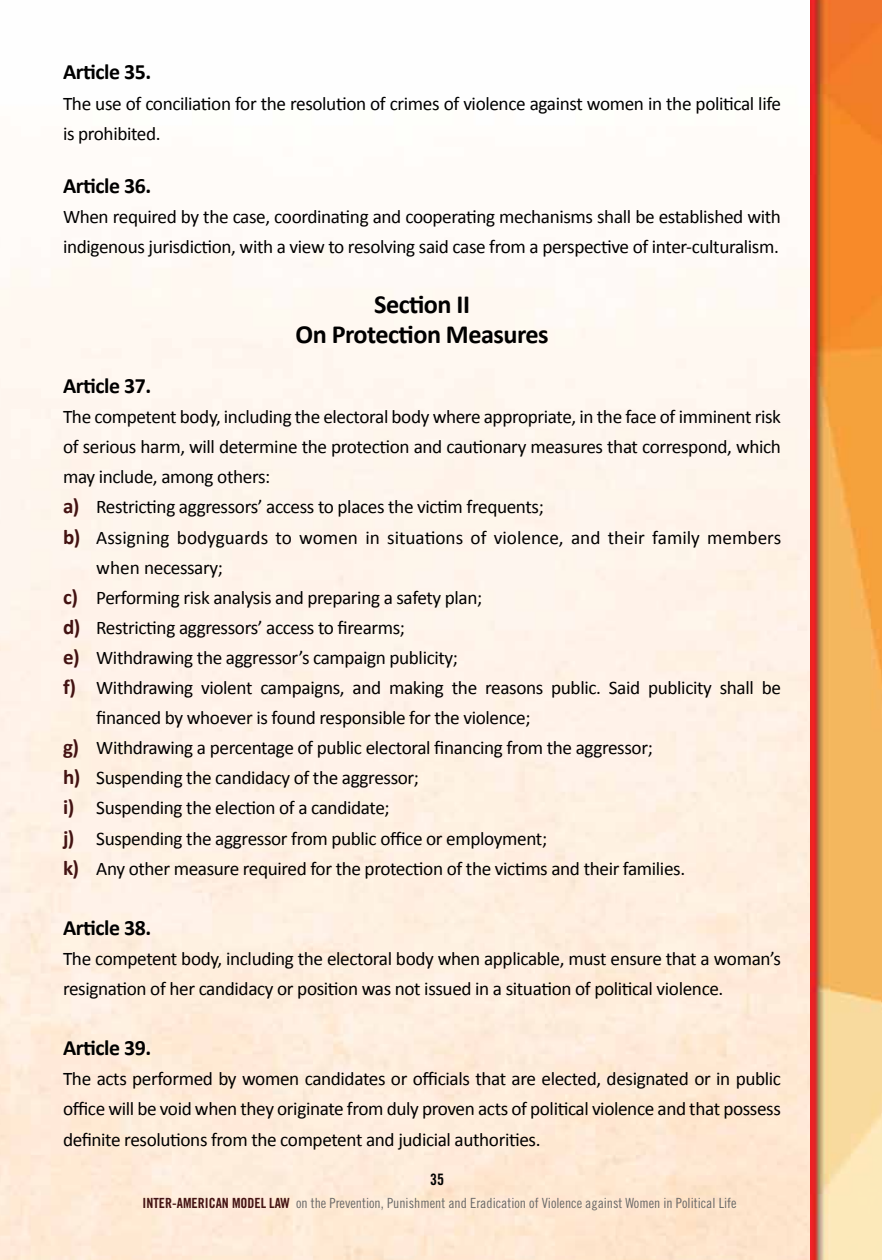
<style>
.page{position:relative;width:882px;height:1260px;background:#fff}
.page>*{position:absolute;margin:0;border:0;box-sizing:border-box;transform-origin:0 0}
.t1{font:700 26.25px/30.1px "Calibri";letter-spacing:-.02em;color:#000;text-align:center}
.t2{font:700 21.88px "Calibri";letter-spacing:-.02em;color:#000}
.t3{font:19.25px/30.1px "Calibri";letter-spacing:-.02em;color:#000}
.t4{font:19.25px "Calibri";color:#000}
.t5{font:15.75px "Trade Gothic LT Std Bd Cn 20";color:#000}
.t6{font:14px "Trade Gothic LT Std Cn 18";color:#6a6968}
.s1{font-weight:700;font-size:21px;color:#431212}
.s2{font-family:"Trade Gothic LT Std Bd Cn 20";color:#431212}
</style>
<div class="page">
<img style="left:0;top:0;width:811px;height:1260px">
<img style="left:811px;top:0;width:71px;height:1260px">
<p class="t2" style="left:63px;top:58px;width:90px">Article 35.</p>
<p class="t3" style="left:63px;top:88px;width:719px">The use of conciliation for the resolution of crimes of violence against women in the political life is prohibited.</p>
<p class="t2" style="left:63px;top:172px;width:90px">Article 36.</p>
<p class="t3" style="left:63px;top:202px;width:720px">When required by the case, coordinating and cooperating mechanisms shall be established with indigenous jurisdiction, with a view to resolving said case from a perspective of inter-culturalism.</p>
<h1 class="t1" style="left:295px;top:289px;width:255px">Section II<br>On Protection Measures</h1>
<p class="t2" style="left:63px;top:372px;width:90px">Article 37.</p>
<p class="t3" style="left:63px;top:402px;width:720px">The competent body, including the electoral body where appropriate, in the face of imminent risk</p>
<p class="t3" style="left:63px;top:432px;width:720px">of serious harm, will determine the protection and cautionary measures that correspond, which</p>
<p class="t3" style="left:63px;top:462px;width:209px">may include, among others:</p>
<p class="t3" style="left:63px;top:492px;width:482px"><span class="s1">a)</span> Restricting aggressors’ access to places the victim frequents;</p>
<p class="t4" style="left:63px;top:525px;width:720px"><span class="s1">b)</span> Assigning bodyguards to women in situations of violence, and their family members</p>
<p class="t3" style="left:96px;top:552px;width:128px">when necessary;</p>
<p class="t3" style="left:63px;top:582px;width:421px"><span class="s1">c)</span> Performing risk analysis and preparing a safety plan;</p>
<p class="t3" style="left:63px;top:612px;width:344px"><span class="s1">d)</span> Restricting aggressors’ access to firearms;</p>
<p class="t3" style="left:63px;top:643px;width:397px"><span class="s1">e)</span> Withdrawing the aggressor’s campaign publicity;</p>
<p class="t3" style="left:63px;top:673px;width:720px"><span class="s1">f)</span> Withdrawing violent campaigns, and making the reasons public. Said publicity shall be</p>
<p class="t3" style="left:96px;top:703px;width:436px">financed by whoever is found responsible for the violence;</p>
<p class="t3" style="left:63px;top:733px;width:591px"><span class="s1">g)</span> Withdrawing a percentage of public electoral financing from the aggressor;</p>
<p class="t3" style="left:63px;top:763px;width:358px"><span class="s1">h)</span> Suspending the candidacy of the aggressor;</p>
<p class="t3" style="left:63px;top:793px;width:328px"><span class="s1">i)</span> Suspending the election of a candidate;</p>
<p class="t3" style="left:63px;top:823px;width:486px"><span class="s1">j)</span> Suspending the aggressor from public office or employment;</p>
<p class="t3" style="left:63px;top:853px;width:624px"><span class="s1">k)</span> Any other measure required for the protection of the victims and their families.</p>
<p class="t2" style="left:63px;top:914px;width:90px">Article 38.</p>
<p class="t3" style="left:63px;top:944px;width:720px">The competent body, including the electoral body when applicable, must ensure that a woman’s resignation of her candidacy or position was not issued in a situation of political violence.</p>
<p class="t2" style="left:63px;top:1034px;width:90px">Article 39.</p>
<p class="t3" style="left:63px;top:1064px;width:720px;text-align:justify">The acts performed by women candidates or officials that are elected, designated or in public office will be void when they originate from duly proven acts of political violence and that possess definite resolutions from the competent and judicial authorities.</p>
<p class="t5" style="left:430px;top:1170px;width:15px">35</p>
<p class="t6" style="left:143px;top:1195px;width:595px"><span class="s2">INTER-AMERICAN MODEL LAW</span> on the Prevention, Punishment and Eradication of Violence against Women in Political Life</p>
</div>
